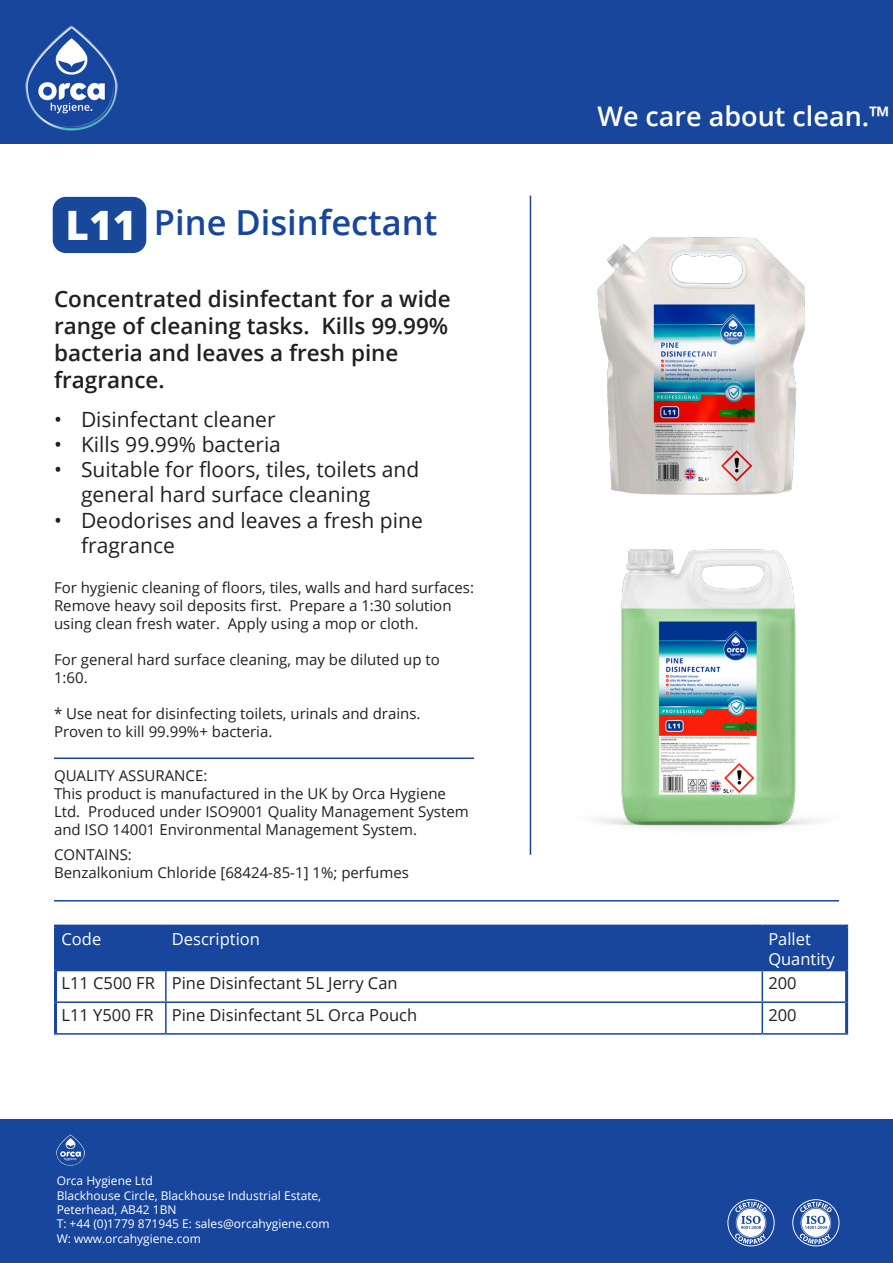
<style>
.page{position:relative;width:893px;height:1263px;background:#fff}
.page>*{position:absolute;margin:0;border:0;box-sizing:border-box;transform-origin:0 0}
.t1{font:800 40.5px "Open Sans";color:#fff}
.t2{font:600 34.5px "Open Sans";color:#18469d}
.t3{font:600 27px "Open Sans";color:#fff}
.t4{font:600 22.5px/27px "Open Sans";color:#231f20}
.t5{font:21px/25.2px "Open Sans";color:#231f20}
.t6{font:16.5px "Open Sans";color:#231f20}
.t7{font:16.5px/19.8px "Open Sans";color:#fff}
.t8{font:15px/18px "Open Sans";color:#231f20}
.t9{font:12px/14.4px "Open Sans";color:#fff}
</style>
<div class="page">
<div style="left:0;top:0;width:893px;height:144px;background:#18469d"></div>
<div style="left:0;top:1119px;width:893px;height:144px;background:#18469d"></div>
<img style="left:26px;top:26px;width:92px;height:104px">
<div style="left:57px;top:927px;width:788px;height:43px;background:#18469d"></div>
<hr style="left:54px;top:924px;width:112px;height:3px;background:#18469d">
<hr style="left:54px;top:927px;width:3px;height:43px;background:#18469d">
<hr style="left:166px;top:924px;width:596px;height:3px;background:#18469d">
<hr style="left:762px;top:924px;width:86px;height:3px;background:#18469d">
<hr style="left:845px;top:927px;width:3px;height:43px;background:#18469d">
<hr style="left:54px;top:970px;width:3px;height:32px;background:#18469d">
<hr style="left:845px;top:970px;width:3px;height:32px;background:#18469d">
<hr style="left:54px;top:1002px;width:3px;height:31px;background:#18469d">
<hr style="left:845px;top:1002px;width:3px;height:31px;background:#18469d">
<hr style="left:165px;top:927px;width:2px;height:43px;background:#18469d">
<hr style="left:762px;top:927px;width:1px;height:43px;background:#18469d">
<hr style="left:57px;top:970px;width:109px;height:1px;background:#18469d">
<hr style="left:166px;top:970px;width:596px;height:1px;background:#18469d">
<hr style="left:165px;top:971px;width:2px;height:30px;background:#18469d">
<hr style="left:762px;top:970px;width:83px;height:1px;background:#18469d">
<hr style="left:762px;top:971px;width:1px;height:30px;background:#18469d">
<hr style="left:57px;top:1001px;width:109px;height:2px;background:#18469d">
<hr style="left:166px;top:1001px;width:596px;height:2px;background:#18469d">
<hr style="left:165px;top:1003px;width:2px;height:30px;background:#18469d">
<hr style="left:762px;top:1001px;width:83px;height:2px;background:#18469d">
<hr style="left:762px;top:1003px;width:1px;height:30px;background:#18469d">
<hr style="left:54px;top:1033px;width:112px;height:2px;background:#18469d">
<hr style="left:166px;top:1033px;width:596px;height:2px;background:#18469d">
<hr style="left:762px;top:1033px;width:86px;height:2px;background:#18469d">
<img style="left:57px;top:1134px;width:27px;height:32px">
<hr style="left:54px;top:900px;width:785px;height:1px;background:#18469d">
<svg style="left:792px;top:1199px;width:47px;height:47px"></svg>
<svg style="left:727px;top:1199px;width:48px;height:47px"></svg>
<img style="left:596px;top:549px;width:224px;height:280px">
<hr style="left:530px;top:196px;width:1px;height:659px;background:#18469d">
<img style="left:597px;top:237px;width:208px;height:258px">
<div style="left:50px;top:194px;width:99px;height:62px;background:#174899;border-radius:16px"></div>
<div style="left:47px;top:191px;width:105px;height:68px;border:5px solid #fff;border-radius:16px"></div>
<hr style="left:54px;top:757px;width:420px;height:2px;background:#18469d">
<p class="t1" style="left:66px;top:195px;width:73px">L11</p>
<p class="t2" style="left:154px;top:199px;width:285px">Pine Disinfectant</p>
<p class="t4" style="left:54px;top:285px;width:398px">Concentrated disinfectant for a wide range of cleaning tasks. Kills 99.99% bacteria and leaves a fresh pine fragrance.</p>
<p class="t5" style="left:54px;top:406px;width:223px">• Disinfectant cleaner</p>
<p class="t5" style="left:54px;top:431px;width:228px">• Kills 99.99% bacteria</p>
<p class="t5" style="left:81px;top:456px;width:340px;text-indent:-27px">• Suitable for floors, tiles, toilets and general hard surface cleaning</p>
<p class="t5" style="left:81px;top:507px;width:343px;text-indent:-27px">• Deodorises and leaves a fresh pine fragrance</p>
<p class="t8" style="left:54px;top:578px;width:422px">For hygienic cleaning of floors, tiles, walls and hard surfaces:<br>Remove heavy soil deposits first. Prepare a 1:30 solution using clean fresh water. Apply using a mop or cloth.</p>
<p class="t8" style="left:54px;top:650px;width:387px">For general hard surface cleaning, may be diluted up to<br>1:60.</p>
<p class="t8" style="left:54px;top:704px;width:368px">* Use neat for disinfecting toilets, urinals and drains.<br>Proven to kill 99.99%+ bacteria.</p>
<p class="t8" style="left:54px;top:767px;width:155px">QUALITY ASSURANCE:</p>
<p class="t8" style="left:54px;top:785px;width:416px">This product is manufactured in the UK by Orca Hygiene<br>Ltd. Produced under ISO9001 Quality Management System and ISO 14001 Environmental Management System.</p>
<p class="t8" style="left:54px;top:845px;width:79px">CONTAINS:</p>
<p class="t8" style="left:54px;top:863px;width:356px">Benzalkonium Chloride [68424-85-1] 1%; perfumes</p>
<p class="t3" style="left:597px;top:98px;width:294px">We care about clean.™</p>
<p class="t7" style="left:62px;top:928px;width:41px">Code</p>
<p class="t7" style="left:172px;top:928px;width:90px">Description</p>
<p class="t7" style="left:768px;top:928px;width:68px">Pallet<br>Quantity</p>
<p class="t6" style="left:62px;top:972px;width:95px">L11 C500 FR</p>
<p class="t6" style="left:172px;top:972px;width:227px">Pine Disinfectant 5L Jerry Can</p>
<p class="t6" style="left:768px;top:972px;width:30px">200</p>
<p class="t6" style="left:62px;top:1003px;width:94px">L11 Y500 FR</p>
<p class="t6" style="left:172px;top:1003px;width:247px">Pine Disinfectant 5L Orca Pouch</p>
<p class="t6" style="left:768px;top:1003px;width:30px">200</p>
<p class="t9" style="left:57px;top:1173px;width:98px">Orca Hygiene Ltd</p>
<p class="t9" style="left:57px;top:1188px;width:266px">Blackhouse Circle, Blackhouse Industrial Estate,<br>Peterhead, AB42 1BN</p>
<p class="t9" style="left:57px;top:1216px;width:274px">T: +44 (0)1779 871945 E: sales@orcahygiene.com<br>W: www.orcahygiene.com</p>
</div>
